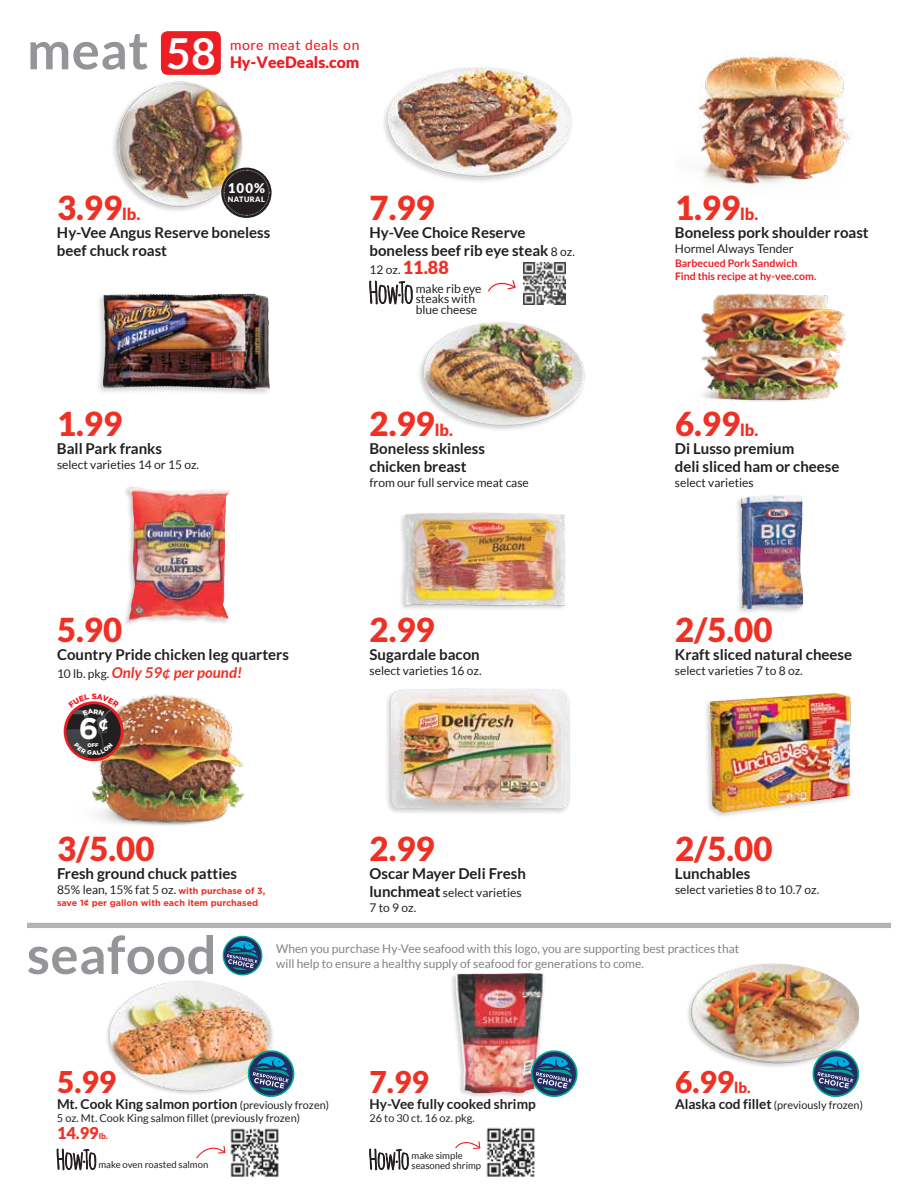
<style>
.page{position:relative;width:918px;height:1188px;background:#fff}
.page>*{position:absolute;margin:0;border:0;box-sizing:border-box;transform-origin:0 0}
.t1{font:700 52.5px "Lato";letter-spacing:.01em;color:#939598}
.t2{font:900 33px "Lato";color:#ee3124}
.t3{font:900 30px "Lato";color:#ee3124}
.t4{font:700 29.85px "Gotham";color:#fff}
.t5{font:900 16.35px "Lato";color:#ee3124}
.t6{font:900 15.75px "Lato";color:#ed1d24}
.t7{font:700 15px/18px "Lato";color:#231f20}
.t8{font:500 13.8px "Lato";letter-spacing:.04em;color:#ed1d24}
.t9{font:700 13.65px "Lato";color:#231f20}
.t10{font:900 13.35px "Lato";color:#fff}
.t11{font:12px/10.5px "Lato";color:#231f20}
.t12{font:12px/15px "Lato";color:#808285}
.t13{font:10.95px "Lato";color:#231f20}
.t14{font:700 10.5px/13.5px "Lato";color:#ed1d24}
.t15{font:9.6px/10.9px "Lato";color:#231f20}
.t16{font:700 9px "Gotham";color:#ee3124}
.t17{font:900 7.35px "Lato";letter-spacing:.06em;color:#fff}
.t18{font:900 5.25px "Gotham";color:#fff}
.s1{font-size:42.75px;color:#fff}
.s2{font-size:16.5px}
.s3{font-weight:400;font-size:12px}
.s4{font-style:italic;color:#ee3124}
.s5{font-family:"Gotham";font-weight:700;font-size:9px;color:#ee3124}
.s6{font-weight:900;font-size:18px;color:#ee3124}
.s7{font-weight:700;font-size:15px}
.s8{font-weight:400;font-size:10.95px}
.s9{font-size:8.1px}
.s10{font-size:15px}
.s11{font-weight:700;font-size:13.65px}
</style>
<div class="page">
<img style="left:486px;top:1127px;width:49px;height:50px">
<svg style="left:369px;top:1149px;width:40px;height:21px"></svg>
<svg style="left:455px;top:1141px;width:26px;height:8px"></svg>
<div style="left:384px;top:687px;width:187px;height:128px;background:#231f20;opacity:.2"></div>
<img style="left:391px;top:688px;width:179px;height:121px">
<div style="left:704px;top:692px;width:148px;height:127px;background:#231f20;opacity:.2"></div>
<img style="left:710px;top:693px;width:142px;height:120px">
<img style="left:63px;top:694px;width:182px;height:132px">
<div style="left:111px;top:80px;width:133px;height:133px;background:#231f20;opacity:.2"></div>
<img style="left:117px;top:82px;width:126px;height:125px">
<svg style="left:223px;top:936px;width:39px;height:39px"></svg>
<div style="left:27px;top:923px;width:864px;height:5px;background:#b1b4b6"></div>
<svg style="left:369px;top:281px;width:44px;height:24px"></svg>
<svg style="left:488px;top:280px;width:28px;height:12px"></svg>
<svg style="left:221px;top:168px;width:51px;height:50px"></svg>
<svg style="left:223px;top:170px;width:47px;height:46px;background:#423d3a"></svg>
<div style="left:381px;top:66px;width:193px;height:117px;background:#231f20;opacity:.2"></div>
<img style="left:387px;top:67px;width:186px;height:110px">
<img style="left:698px;top:52px;width:156px;height:132px">
<img style="left:523px;top:262px;width:42px;height:42px">
<img style="left:701px;top:293px;width:145px;height:109px">
<div style="left:96px;top:292px;width:175px;height:104px;background:#231f20;opacity:.2"></div>
<img style="left:103px;top:293px;width:150px;height:42px">
<div style="left:417px;top:320px;width:169px;height:112px;background:#231f20;opacity:.2"></div>
<img style="left:423px;top:322px;width:161px;height:104px">
<div style="left:734px;top:494px;width:71px;height:121px;background:#231f20;opacity:.2"></div>
<img style="left:740px;top:496px;width:50px;height:33px">
<div style="left:123px;top:485px;width:109px;height:142px;background:#231f20;opacity:.2"></div>
<img style="left:129px;top:487px;width:102px;height:135px">
<div style="left:399px;top:511px;width:168px;height:101px;background:#231f20;opacity:.2"></div>
<img style="left:405px;top:513px;width:82px;height:64px">
<div style="left:105px;top:979px;width:169px;height:117px;background:#231f20;opacity:.2"></div>
<img style="left:109px;top:981px;width:164px;height:111px">
<svg style="left:248px;top:1050px;width:46px;height:47px;background:#567f97"></svg>
<div style="left:450px;top:972px;width:96px;height:127px;background:#231f20;opacity:.2"></div>
<img style="left:456px;top:973px;width:88px;height:121px">
<svg style="left:531px;top:1050px;width:47px;height:47px"></svg>
<div style="left:686px;top:962px;width:175px;height:107px;background:#231f20;opacity:.2"></div>
<img style="left:689px;top:964px;width:170px;height:100px">
<svg style="left:813px;top:1050px;width:46px;height:47px"></svg>
<svg style="left:196px;top:1145px;width:30px;height:14px"></svg>
<img style="left:230px;top:1128px;width:49px;height:49px">
<svg style="left:57px;top:1149px;width:39px;height:21px"></svg>
<div style="left:161px;top:31px;width:60px;height:44px;background:#ed1d24;border-radius:7px"></div>
<svg style="left:64px;top:694px;width:60px;height:67px"></svg>
<h1 class="t1" style="left:27px;top:20px;width:190px">meat <span class="s1">58</span></h1>
<p class="t8" style="left:230px;top:35px;width:131px">more meat deals on</p>
<p class="t6" style="left:230px;top:53px;width:131px">Hy-VeeDeals.com</p>
<p class="t10" style="left:228px;top:180px;width:39px">100%</p>
<h2 class="t2" style="left:57px;top:189px;width:85px">3.99<span class="s2">lb.</span></h2>
<p class="t7" style="left:57px;top:224px;width:215px">Hy-Vee Angus Reserve boneless beef chuck roast</p>
<p class="t17" style="left:228px;top:195px;width:39px">NATURAL</p>
<h2 class="t2" style="left:57px;top:404px;width:67px">1.99</h2>
<p class="t7" style="left:57px;top:439px;width:107px">Ball Park franks</p>
<p class="t11" style="left:57px;top:459px;width:144px">select varieties 14 or 15 oz.</p>
<h2 class="t2" style="left:57px;top:611px;width:67px">5.90</h2>
<p class="t7" style="left:57px;top:645px;width:233px">Country Pride chicken leg quarters<br><span class="s3">10 lb. pkg.</span> <span class="s4">Only 59¢ per pound!</span></p>
<h3 class="t4" style="left:79px;top:709px;width:31px">6<sup>¢</sup></h3>
<p class="t18" style="left:87px;top:742px;width:13px">OFF</p>
<h2 class="t2" style="left:57px;top:829px;width:99px">3/5.00</h2>
<p class="t7" style="left:57px;top:864px;width:182px">Fresh ground chuck patties</p>
<p class="t11" style="left:57px;top:884px;width:210px">85% lean, 15% fat 5 oz. <span class="s5">with purchase of 3,</span></p>
<p class="t16" style="left:57px;top:897px;width:203px">save 1¢ per gallon with each item purchased</p>
<h2 class="t2" style="left:370px;top:189px;width:67px">7.99</h2>
<p class="t7" style="left:370px;top:224px;width:207px">Hy-Vee Choice Reserve boneless beef rib eye steak <span class="s3">8 oz.</span></p>
<p class="t11" style="left:370px;top:265px;width:81px">12 oz. <span class="s6">11.88</span></p>
<p class="t11" style="left:416px;top:283px;width:67px">make rib eye steaks with blue cheese</p>
<h2 class="t2" style="left:370px;top:404px;width:85px">2.99<span class="s2">lb.</span></h2>
<p class="t7" style="left:370px;top:439px;width:117px">Boneless skinless chicken breast</p>
<p class="t11" style="left:370px;top:477px;width:161px">from our full service meat case</p>
<h2 class="t2" style="left:370px;top:611px;width:67px">2.99</h2>
<p class="t7" style="left:370px;top:645px;width:112px">Sugardale bacon</p>
<p class="t11" style="left:370px;top:665px;width:114px">select varieties 16 oz.</p>
<h2 class="t2" style="left:370px;top:829px;width:67px">2.99</h2>
<p class="t7" style="left:370px;top:864px;width:158px">Oscar Mayer Deli Fresh</p>
<p class="t11" style="left:370px;top:885px;width:154px;line-height:15px"><span class="s7">lunchmeat</span> select varieties<br>7 to 9 oz.</p>
<h2 class="t2" style="left:675px;top:189px;width:85px">1.99<span class="s2">lb.</span></h2>
<p class="t7" style="left:675px;top:224px;width:195px">Boneless pork shoulder roast</p>
<p class="t11" style="left:675px;top:244px;width:120px">Hormel Always Tender</p>
<p class="t14" style="left:675px;top:256px;width:143px">Barbecued Pork Sandwich<br>Find this recipe at hy-vee.com.</p>
<h2 class="t2" style="left:675px;top:404px;width:85px">6.99<span class="s2">lb.</span></h2>
<p class="t7" style="left:675px;top:439px;width:166px">Di Lusso premium<br>deli sliced ham or cheese</p>
<p class="t11" style="left:675px;top:477px;width:80px">select varieties</p>
<h2 class="t2" style="left:675px;top:611px;width:99px">2/5.00</h2>
<p class="t7" style="left:675px;top:645px;width:179px">Kraft sliced natural cheese</p>
<p class="t11" style="left:675px;top:665px;width:129px">select varieties 7 to 8 oz.</p>
<h2 class="t2" style="left:675px;top:829px;width:99px">2/5.00</h2>
<p class="t7" style="left:675px;top:864px;width:77px">Lunchables</p>
<p class="t11" style="left:675px;top:884px;width:146px">select varieties 8 to 10.7 oz.</p>
<h1 class="t1" style="left:27px;top:925px;width:191px">seafood</h1>
<p class="t12" style="left:276px;top:941px;width:465px">When you purchase Hy-Vee seafood with this logo, you are supporting best practices that will help to ensure a healthy supply of seafood for generations to come.</p>
<h3 class="t3" style="left:57px;top:1064px;width:61px">5.99</h3>
<p class="t9" style="left:57px;top:1096px;width:274px">Mt. Cook King salmon portion <span class="s8">(previously frozen)</span></p>
<p class="t13" style="left:57px;top:1112px;width:245px">5 oz. Mt. Cook King salmon fillet (previously frozen)</p>
<p class="t5" style="left:57px;top:1123px;width:52px">14.99<span class="s9">lb.</span></p>
<p class="t15" style="left:98px;top:1159px;width:111px">make oven roasted salmon</p>
<h3 class="t3" style="left:370px;top:1064px;width:61px">7.99</h3>
<p class="t9" style="left:370px;top:1096px;width:168px">Hy-Vee fully cooked shrimp</p>
<p class="t13" style="left:370px;top:1112px;width:107px">26 to 30 ct. 16 oz. pkg.</p>
<p class="t15" style="left:412px;top:1150px;width:71px">make simple seasoned shrimp</p>
<h3 class="t3" style="left:675px;top:1064px;width:77px">6.99<span class="s10">lb.</span></h3>
<p class="t13" style="left:675px;top:1099px;width:189px"><span class="s11">Alaska cod fillet</span> (previously frozen)</p>
</div>
